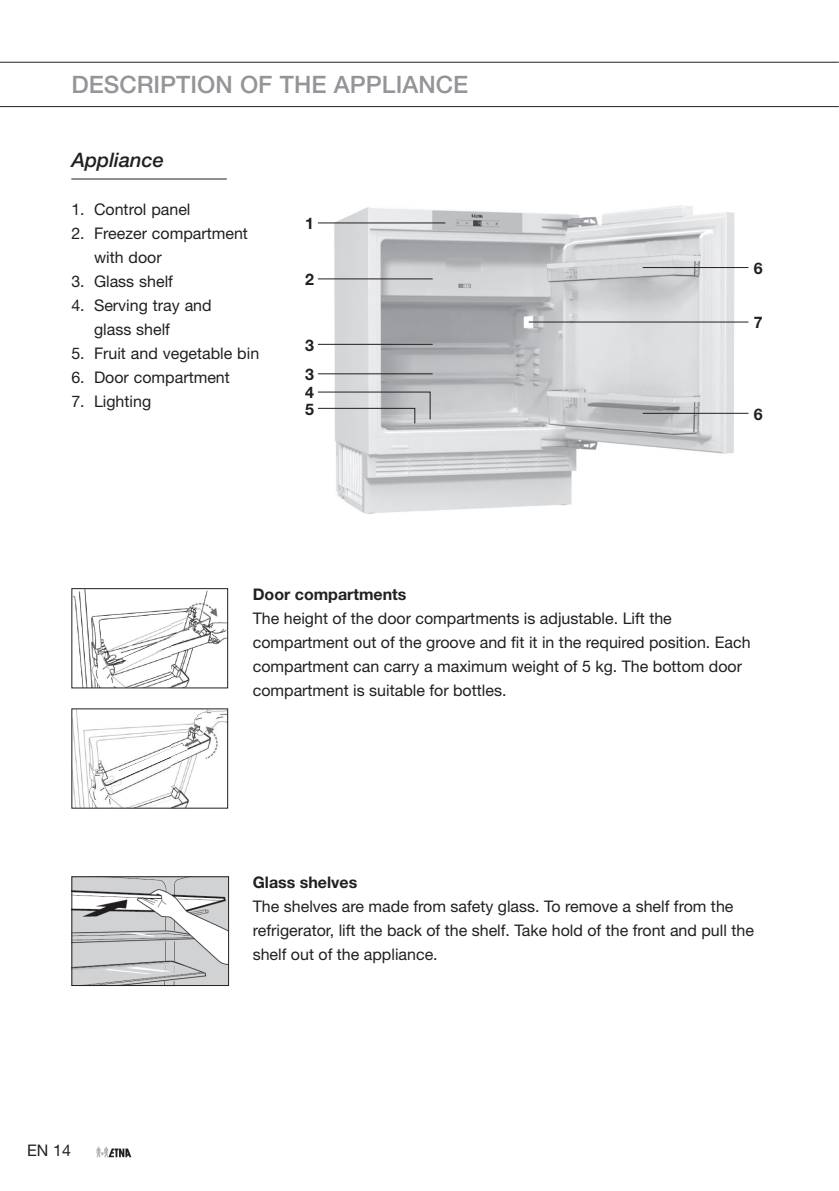
<style>
.page{position:relative;width:839px;height:1191px;background:#fff}
.page>*{position:absolute;margin:0;border:0;box-sizing:border-box;transform-origin:0 0}
.t1{font:500 24px "Helvetica Neue LT Std";color:#939598}
.t2{font:italic 500 20px "Helvetica Neue LT Std";color:#231f20}
.t3{font:16px/24px "Helvetica Neue LT Std";color:#231f20}
.t4{font:700 16px/29.4px "Helvetica Neue LT Std";color:#231f20}
</style>
<div class="page">
<hr style="left:0;top:62px;width:838px;height:1px;background:#231f20">
<hr style="left:0;top:106px;width:838px;height:1px;background:#231f20">
<svg style="left:97px;top:1146px;width:34px;height:11px"></svg>
<hr style="left:71px;top:179px;width:156px;height:1px;background:#231f20">
<img style="left:73px;top:710px;width:153px;height:96px">
<img style="left:113px;top:748px;width:58px;height:31px">
<img style="left:171px;top:744px;width:17px;height:12px">
<img style="left:73px;top:590px;width:153px;height:96px">
<img style="left:123px;top:637px;width:48px;height:26px">
<img style="left:171px;top:629px;width:26px;height:16px">
<div style="left:71px;top:588px;width:157px;height:100px;border:1px solid #231f20"></div>
<img style="left:73px;top:878px;width:154px;height:106px">
<div style="left:71px;top:876px;width:158px;height:110px;border:1px solid #231f20"></div>
<img style="left:334px;top:206px;width:401px;height:307px">
<hr style="left:318px;top:278px;width:115px;height:1px;background:#231f20">
<hr style="left:318px;top:344px;width:115px;height:1px;background:#231f20">
<hr style="left:318px;top:373px;width:115px;height:1px;background:#231f20">
<hr style="left:318px;top:222px;width:127px;height:1px;background:#231f20">
<svg style="left:317px;top:391px;width:114px;height:33px;background:#c8c8ca"></svg>
<hr style="left:643px;top:267px;width:105px;height:1px;background:#231f20">
<hr style="left:529px;top:321px;width:219px;height:1px;background:#231f20">
<hr style="left:643px;top:413px;width:105px;height:1px;background:#231f20">
<h1 class="t1" style="left:71px;top:70px;width:398px">DESCRIPTION OF THE APPLIANCE</h1>
<p class="t2" style="left:71px;top:148px;width:94px">Appliance</p>
<p class="t3" style="left:71px;top:197px;width:121px">1. Control panel</p>
<p class="t3" style="left:94px;top:221px;width:155px;text-indent:-23px">2. Freezer compartment with door</p>
<p class="t3" style="left:71px;top:269px;width:103px">3. Glass shelf</p>
<p class="t3" style="left:94px;top:293px;width:119px;text-indent:-23px">4. Serving tray and glass shelf</p>
<p class="t3" style="left:71px;top:341px;width:189px">5. Fruit and vegetable bin</p>
<p class="t3" style="left:71px;top:365px;width:160px">6. Door compartment</p>
<p class="t3" style="left:71px;top:389px;width:81px">7. Lighting</p>
<p class="t4" style="left:305px;top:208px;width:10px">1</p>
<p class="t4" style="left:305px;top:264px;width:10px">2</p>
<p class="t4" style="left:305px;top:330px;width:10px">3<br>3</p>
<p class="t4" style="left:305px;top:377px;width:10px">4</p>
<p class="t4" style="left:305px;top:394px;width:10px">5</p>
<p class="t4" style="left:754px;top:253px;width:10px">6</p>
<p class="t4" style="left:754px;top:307px;width:10px">7</p>
<p class="t4" style="left:754px;top:399px;width:10px">6</p>
<p class="t4" style="left:253px;top:579px;width:155px">Door compartments</p>
<p class="t3" style="left:253px;top:605px;width:499px">The height of the door compartments is adjustable. Lift the compartment out of the groove and fit it in the required position. Each compartment can carry a maximum weight of 5 kg. The bottom door compartment is suitable for bottles.</p>
<p class="t3" style="left:27px;top:1138px;width:46px">EN 14</p>
<p class="t4" style="left:253px;top:867px;width:106px">Glass shelves</p>
<p class="t3" style="left:253px;top:893px;width:503px">The shelves are made from safety glass. To remove a shelf from the refrigerator, lift the back of the shelf. Take hold of the front and pull the shelf out of the appliance.</p>
</div>
